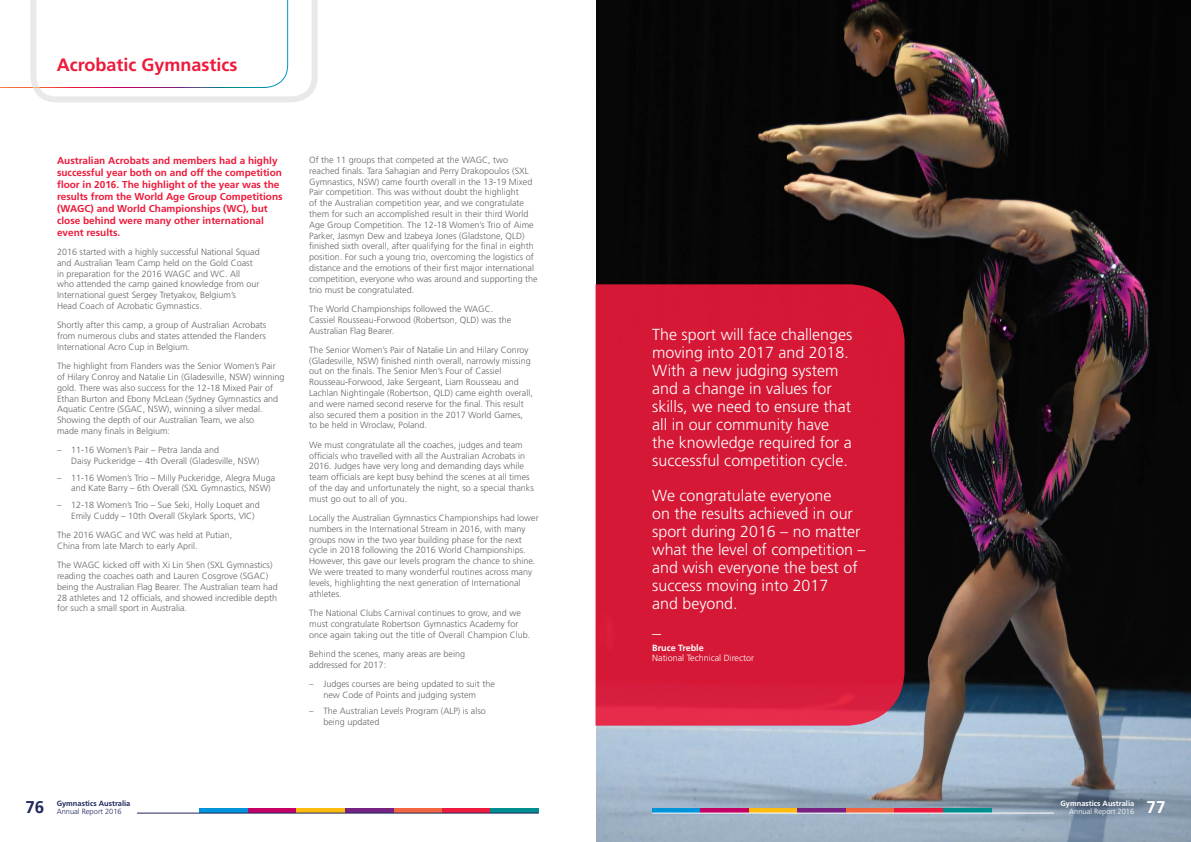
<style>
.page{position:relative;width:1191px;height:842px;background:#fff}
.page>*{position:absolute;margin:0;border:0;box-sizing:border-box;transform-origin:0 0}
.t1{font:700 18px "Frutiger";color:#ed1a3b}
.t2{font:700 17px "Frutiger";color:#1f275c}
.t3{font:700 17px "Frutiger";color:#fff}
.t4{font:300 16px/18px "Frutiger";color:#fff}
.t5{font:700 10px/12px "Frutiger";color:#ed1a3b}
.t6{font:300 9px/10.8px "Frutiger";color:#65656a}
.t7{font:300 9px "Frutiger";color:#fff}
.t8{font:700 9px/13.6px "Frutiger";color:#fff}
.t9{font:700 7.5px "Frutiger";color:#1f275c}
.t10{font:700 7.5px "Frutiger";color:#fff}
.t11{font:300 7.5px "Frutiger";color:#1f275c}
.t12{font:300 7.5px "Frutiger";color:#fff}
</style>
<div class="page">
<div style="left:393px;top:808px;width:49px;height:5px;background:#f26541"></div>
<div style="left:442px;top:808px;width:48px;height:5px;background:#ed1a3b"></div>
<div style="left:490px;top:808px;width:49px;height:5px;background:#008f91"></div>
<div style="left:200px;top:808px;width:48px;height:5px;background:#0095da"></div>
<div style="left:248px;top:808px;width:49px;height:5px;background:#c40067"></div>
<div style="left:296px;top:808px;width:49px;height:5px;background:#febc11"></div>
<div style="left:345px;top:808px;width:48px;height:5px;background:#762283"></div>
<hr style="left:137px;top:813px;width:402px;height:1px;background:#1f275c">
<svg style="left:0;top:0;width:318px;height:102px"></svg>
<img style="left:596px;top:0;width:595px;height:842px">
<svg style="left:595px;top:284px;width:309px;height:442px;background:#d41a37"></svg>
<div style="left:846px;top:808px;width:48px;height:5px;background:#f26541"></div>
<div style="left:894px;top:808px;width:49px;height:5px;background:#ed1a3b"></div>
<div style="left:942px;top:808px;width:49px;height:5px;background:#008f91"></div>
<div style="left:652px;top:808px;width:49px;height:5px;background:#0095da"></div>
<div style="left:700px;top:808px;width:49px;height:5px;background:#c40067"></div>
<div style="left:749px;top:808px;width:48px;height:5px;background:#febc11"></div>
<div style="left:797px;top:808px;width:49px;height:5px;background:#762283"></div>
<hr style="left:652px;top:813px;width:402px;height:1px;background:#fff">
<h1 class="t1" style="left:57px;top:54px;width:182px">Acrobatic Gymnastics</h1>
<p class="t5" style="left:57px;top:154px;width:227px">Australian Acrobats and members had a highly successful year both on and off the competition floor in 2016. The highlight of the year was the results from the World Age Group Competitions (WAGC) and World Championships (WC), but close behind were many other international event results.</p>
<p class="t6" style="left:57px;top:246px;width:204px">2016 started with a highly successful National Squad and Australian Team Camp held on the Gold Coast in preparation for the 2016 WAGC and WC. All<br>who attended the camp gained knowledge from our International guest Sergey Tretyakov, Belgium’s<br>Head Coach of Acrobatic Gymnastics.</p>
<p class="t6" style="left:57px;top:320px;width:211px;text-align:justify">Shortly after this camp, a group of Australian Acrobats from numerous clubs and states attended the Flanders International Acro Cup in Belgium.</p>
<p class="t6" style="left:57px;top:361px;width:229px">The highlight from Flanders was the Senior Women’s Pair of Hilary Conroy and Natalie Lin (Gladesville, NSW) winning gold. There was also success for the 12-18 Mixed Pair of Ethan Burton and Ebony McLean (Sydney Gymnastics and Aquatic Centre (SGAC, NSW), winning a silver medal.<br>Showing the depth of our Australian Team, we also<br>made many finals in Belgium:</p>
<p class="t6" style="left:71px;top:445px;width:190px;text-indent:-14px">– 11-16 Women’s Pair – Petra Janda and<br>Daisy Puckeridge – 4th Overall (Gladesville, NSW)</p>
<p class="t6" style="left:71px;top:472px;width:206px;text-indent:-14px">– 11-16 Women’s Trio – Milly Puckeridge, Alegra Muga and Kate Barry – 6th Overall (SXL Gymnastics, NSW)</p>
<p class="t6" style="left:71px;top:499px;width:190px;text-indent:-14px">– 12-18 Women’s Trio – Sue Seki, Holly Loquet and<br>Emily Cuddy – 10th Overall (Skylark Sports, VIC)</p>
<p class="t6" style="left:57px;top:529px;width:177px">The 2016 WAGC and WC was held at Putian,<br>China from late March to early April.</p>
<p class="t6" style="left:57px;top:560px;width:222px">The WAGC kicked off with Xi Lin Shen (SXL Gymnastics) reading the coaches oath and Lauren Cosgrove (SGAC) being the Australian Flag Bearer. The Australian team had 28 athletes and 12 officials, and showed incredible depth for such a small sport in Australia.</p>
<p class="t6" style="left:309px;top:154px;width:230px">Of the 11 groups that competed at the WAGC, two reached finals. Tara Sahagian and Perry Drakopoulos (SXL Gymnastics, NSW) came fourth overall in the 13-19 Mixed Pair competition. This was without doubt the highlight<br>of the Australian competition year, and we congratulate them for such an accomplished result in their third World Age Group Competition. The 12-18 Women’s Trio of Aime Parker, Jasmyn Dew and Izabeya Jones (Gladstone, QLD) finished sixth overall, after qualifying for the final in eighth position. For such a young trio, overcoming the logistics of distance and the emotions of their first major international competition, everyone who was around and supporting the trio must be congratulated.</p>
<p class="t6" style="left:309px;top:303px;width:204px">The World Championships followed the WAGC.<br>Cassiel Rousseau-Forwood (Robertson, QLD) was the<br>Australian Flag Bearer.</p>
<p class="t6" style="left:309px;top:344px;width:225px">The Senior Women’s Pair of Natalie Lin and Hilary Conroy (Gladesville, NSW) finished ninth overall, narrowly missing out on the finals. The Senior Men’s Four of Cassiel Rousseau-Forwood, Jake Sergeant, Liam Rousseau and Lachlan Nightingale (Robertson, QLD) came eighth overall, and were named second reserve for the final. This result also secured them a position in the 2017 World Games, to be held in Wroclaw, Poland.</p>
<p class="t6" style="left:309px;top:439px;width:226px">We must congratulate all the coaches, judges and team officials who travelled with all the Australian Acrobats in 2016. Judges have very long and demanding days while team officials are kept busy behind the scenes at all times of the day and unfortunately the night, so a special thanks must go out to all of you.</p>
<p class="t6" style="left:309px;top:512px;width:231px">Locally the Australian Gymnastics Championships had lower numbers in the International Stream in 2016, with many groups now in the two year building phase for the next cycle in 2018 following the 2016 World Championships.<br>However, this gave our levels program the chance to shine.<br>We were treated to many wonderful routines across many levels, highlighting the next generation of International athletes.</p>
<p class="t6" style="left:309px;top:607px;width:223px">The National Clubs Carnival continues to grow, and we must congratulate Robertson Gymnastics Academy for once again taking out the title of Overall Champion Club.</p>
<p class="t6" style="left:309px;top:648px;width:157px">Behind the scenes, many areas are being addressed for 2017:</p>
<p class="t6" style="left:309px;top:678px;width:187px;text-align:center">– Judges courses are being updated to suit the new Code of Points and judging system</p>
<p class="t6" style="left:323px;top:706px;width:164px;text-indent:-14px">– The Australian Levels Program (ALP) is also being updated</p>
<h3 class="t4" style="left:652px;top:326px;width:202px">The sport will face challenges moving into 2017 and 2018.<br>With a new judging system and a change in values for skills, we need to ensure that all in our community have the knowledge required for a successful competition cycle.</h3>
<h3 class="t4" style="left:652px;top:487px;width:215px">We congratulate everyone<br>on the results achieved in our sport during 2016 – no matter what the level of competition – and wish everyone the best of success moving into 2017<br>and beyond.</h3>
<p class="t8" style="left:652px;top:627px;width:53px">—<br>Bruce Treble</p>
<p class="t7" style="left:652px;top:653px;width:103px">National Technical Director</p>
<p class="t9" style="left:57px;top:798px;width:75px">Gymnastics Australia</p>
<h2 class="t2" style="left:25px;top:797px;width:20px">76</h2>
<p class="t11" style="left:57px;top:807px;width:67px">Annual Report 2016</p>
<p class="t10" style="left:1060px;top:798px;width:75px">Gymnastics Australia</p>
<p class="t12" style="left:1069px;top:807px;width:67px">Annual Report 2016</p>
<h2 class="t3" style="left:1146px;top:797px;width:20px">77</h2>
</div>
